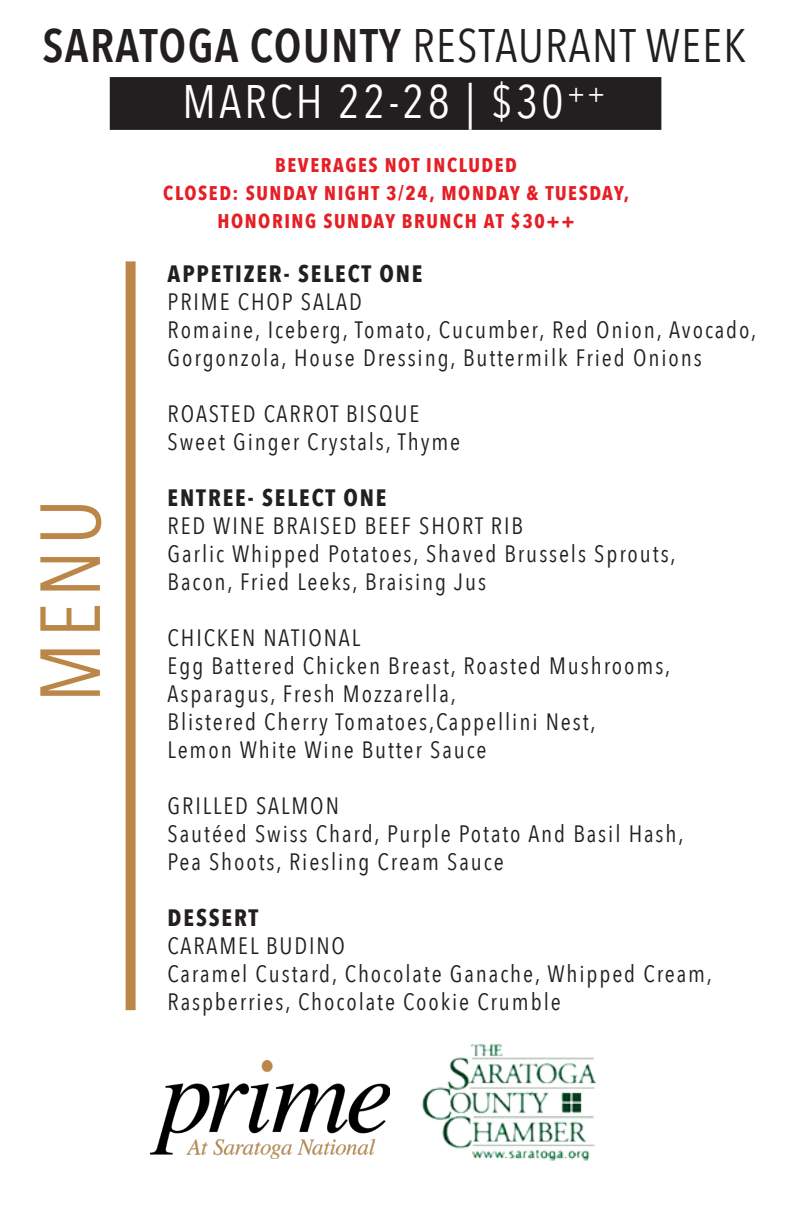
<style>
.page{position:relative;width:792px;height:1224px;background:#fff}
.page>*{position:absolute;margin:0;border:0;box-sizing:border-box;transform-origin:0 0}
.t1{font:84px "Avenir Next Condensed";color:#ba8748}
.t2{font:600 47px/56.4px "Avenir Next Condensed";letter-spacing:.03em;color:#231f20;text-align:center}
.t3{font:23.6px/28px "Avenir Next Condensed";letter-spacing:.08em;color:#231f20}
.t4{font:700 23.6px "Avenir Next Condensed";letter-spacing:.08em;color:#231f20}
.t5{font:700 19.8px "Avenir Next Condensed";letter-spacing:.08em;color:#e61e25}
.s1{font-weight:400}
.s2{font-weight:400;color:#fff}
</style>
<div class="page">
<div style="left:126px;top:261px;width:10px;height:749px;background:#ba8748"></div>
<div style="left:111px;top:78px;width:549px;height:51px;background:#231f20"></div>
<div style="left:110px;top:77px;width:551px;height:53px;border:2px solid #231f20"></div>
<img style="left:150px;top:1061px;width:240px;height:98px">
<img style="left:421px;top:1044px;width:176px;height:117px">
<p class="t2" style="left:42px;top:16px;width:705px">SARATOGA COUNTY <span class="s1">RESTAURANT WEEK<br></span><span class="s2">MARCH 22-28 | $30</span><sup>++</sup></p>
<p class="t5" style="left:275px;top:153px;width:243px">BEVERAGES NOT INCLUDED</p>
<p class="t5" style="left:163px;top:181px;width:467px">CLOSED: SUNDAY NIGHT 3/24, MONDAY &amp; TUESDAY,</p>
<p class="t5" style="left:217px;top:209px;width:359px">HONORING SUNDAY BRUNCH AT $30++</p>
<p class="t1" style="left:-1px;top:703px;width:205px;rotate:-90deg">MENU</p>
<p class="t4" style="left:168px;top:260px;width:256px">APPETIZER- SELECT ONE</p>
<p class="t3" style="left:168px;top:287px;width:196px">PRIME CHOP SALAD</p>
<p class="t3" style="left:168px;top:315px;width:590px">Romaine, Iceberg, Tomato, Cucumber, Red Onion, Avocado,<br>Gorgonzola, House Dressing, Buttermilk Fried Onions</p>
<p class="t3" style="left:168px;top:399px;width:253px">ROASTED CARROT BISQUE</p>
<p class="t3" style="left:168px;top:427px;width:294px">Sweet Ginger Crystals, Thyme</p>
<p class="t4" style="left:168px;top:484px;width:220px">ENTREE- SELECT ONE</p>
<p class="t3" style="left:168px;top:511px;width:357px">RED WINE BRAISED BEEF SHORT RIB</p>
<p class="t3" style="left:168px;top:539px;width:510px">Garlic Whipped Potatoes, Shaved Brussels Sprouts,</p>
<p class="t3" style="left:168px;top:567px;width:320px">Bacon, Fried Leeks, Braising Jus</p>
<p class="t3" style="left:168px;top:623px;width:194px">CHICKEN NATIONAL</p>
<p class="t3" style="left:168px;top:651px;width:504px">Egg Battered Chicken Breast, Roasted Mushrooms,</p>
<p class="t3" style="left:168px;top:679px;width:290px">Asparagus, Fresh Mozzarella,</p>
<p class="t3" style="left:168px;top:707px;width:430px">Blistered Cherry Tomatoes,Cappellini Nest,</p>
<p class="t3" style="left:168px;top:735px;width:321px">Lemon White Wine Butter Sauce</p>
<p class="t3" style="left:168px;top:791px;width:173px">GRILLED SALMON</p>
<p class="t3" style="left:168px;top:819px;width:517px">Sautéed Swiss Chard, Purple Potato And Basil Hash,</p>
<p class="t3" style="left:168px;top:847px;width:338px">Pea Shoots, Riesling Cream Sauce</p>
<p class="t4" style="left:168px;top:904px;width:92px">DESSERT</p>
<p class="t3" style="left:168px;top:931px;width:179px">CARAMEL BUDINO</p>
<p class="t3" style="left:168px;top:959px;width:546px">Caramel Custard, Chocolate Ganache, Whipped Cream,</p>
<p class="t3" style="left:168px;top:987px;width:395px">Raspberries, Chocolate Cookie Crumble</p>
</div>
